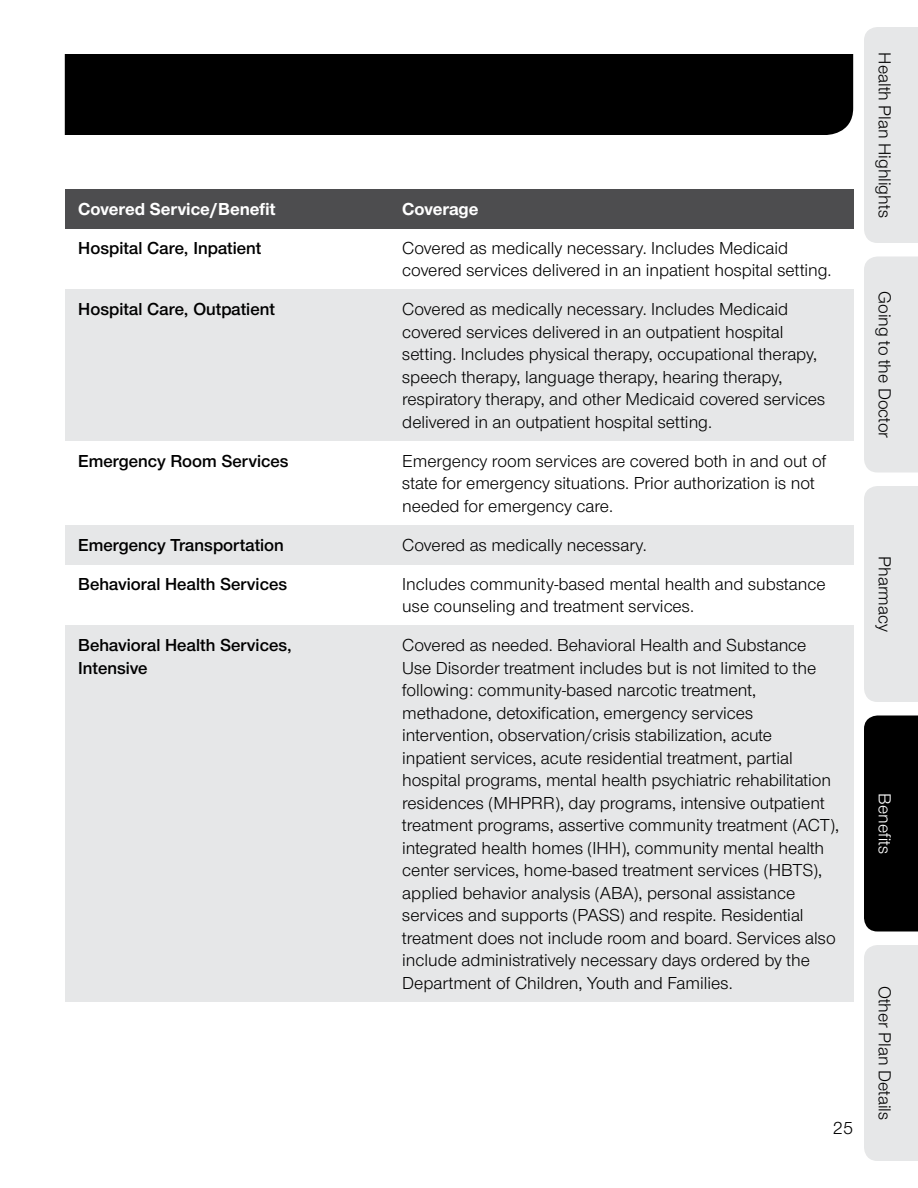
<style>
.page{position:relative;width:918px;height:1188px;background:#fff}
.page>*{position:absolute;margin:0;border:0;box-sizing:border-box;transform-origin:0 0}
.t1{font:18px/22.5px "UHC Sans";color:#000}
.t2{font:600 18px/22.5px "UHC Sans";color:#000}
.t3{font:700 18px "UHC Sans";color:#fff}
.t4{font:18px "UHC Sans";color:#fff}
</style>
<div class="page">
<div style="left:389px;top:290px;width:464px;height:151px;background:#e6e7e8"></div>
<div style="left:389px;top:626px;width:464px;height:376px;background:#e6e7e8"></div>
<div style="left:65px;top:626px;width:324px;height:376px;background:#e6e7e8"></div>
<div style="left:389px;top:525px;width:464px;height:39px;background:#e6e7e8"></div>
<div style="left:65px;top:525px;width:324px;height:39px;background:#e6e7e8"></div>
<div style="left:65px;top:290px;width:324px;height:151px;background:#e6e7e8"></div>
<div style="left:65px;top:54px;width:788px;height:81px;background:#000"></div>
<div style="left:65px;top:189px;width:324px;height:39px;background:#4d4d4f"></div>
<div style="left:389px;top:189px;width:464px;height:39px;background:#4d4d4f"></div>
<div style="left:864px;top:945px;width:54px;height:216px;background:#e6e7e8"></div>
<div style="left:864px;top:716px;width:54px;height:216px;background:#000"></div>
<div style="left:864px;top:486px;width:54px;height:216px;background:#e6e7e8"></div>
<div style="left:864px;top:27px;width:54px;height:216px;background:#e6e7e8"></div>
<div style="left:864px;top:256px;width:54px;height:216px;background:#e6e7e8"></div>
<p class="t3" style="left:78px;top:196px;width:199px">Covered Service/Benefit</p>
<p class="t3" style="left:402px;top:196px;width:78px">Coverage</p>
<p class="t2" style="left:78px;top:236px;width:185px">Hospital Care, Inpatient</p>
<p class="t1" style="left:402px;top:236px;width:431px">Covered as medically necessary. Includes Medicaid covered services delivered in an inpatient hospital setting.</p>
<p class="t2" style="left:78px;top:297px;width:198px">Hospital Care, Outpatient</p>
<p class="t1" style="left:402px;top:297px;width:424px">Covered as medically necessary. Includes Medicaid covered services delivered in an outpatient hospital setting. Includes physical therapy, occupational therapy, speech therapy, language therapy, hearing therapy, respiratory therapy, and other Medicaid covered services delivered in an outpatient hospital setting.</p>
<p class="t2" style="left:78px;top:449px;width:212px">Emergency Room Services</p>
<p class="t1" style="left:402px;top:449px;width:426px">Emergency room services are covered both in and out of state for emergency situations. Prior authorization is not needed for emergency care.</p>
<p class="t2" style="left:78px;top:533px;width:207px">Emergency Transportation</p>
<p class="t1" style="left:402px;top:533px;width:246px">Covered as medically necessary.</p>
<p class="t2" style="left:78px;top:572px;width:210px">Behavioral Health Services</p>
<p class="t1" style="left:402px;top:572px;width:425px">Includes community-based mental health and substance use counseling and treatment services.</p>
<p class="t2" style="left:78px;top:633px;width:215px">Behavioral Health Services,<br>Intensive</p>
<p class="t1" style="left:402px;top:633px;width:438px">Covered as needed. Behavioral Health and Substance Use Disorder treatment includes but is not limited to the following: community-based narcotic treatment, methadone, detoxification, emergency services intervention, observation/crisis stabilization, acute inpatient services, acute residential treatment, partial hospital programs, mental health psychiatric rehabilitation residences (MHPRR), day programs, intensive outpatient treatment programs, assertive community treatment (ACT), integrated health homes (IHH), community mental health center services, home-based treatment services (HBTS), applied behavior analysis (ABA), personal assistance services and supports (PASS) and respite. Residential treatment does not include room and board. Services also include administratively necessary days ordered by the Department of Children, Youth and Families.</p>
<p class="t1" style="left:833px;top:1116px;width:22px">25</p>
<p class="t1" style="left:897px;top:52px;width:167px;rotate:90deg">Health Plan Highlights</p>
<p class="t1" style="left:897px;top:291px;width:149px;rotate:90deg">Going to the Doctor</p>
<p class="t1" style="left:897px;top:556px;width:77px;rotate:90deg">Pharmacy</p>
<p class="t4" style="left:897px;top:793px;width:62px;rotate:90deg">Benefits</p>
<p class="t1" style="left:897px;top:986px;width:136px;rotate:90deg">Other Plan Details</p>
</div>
